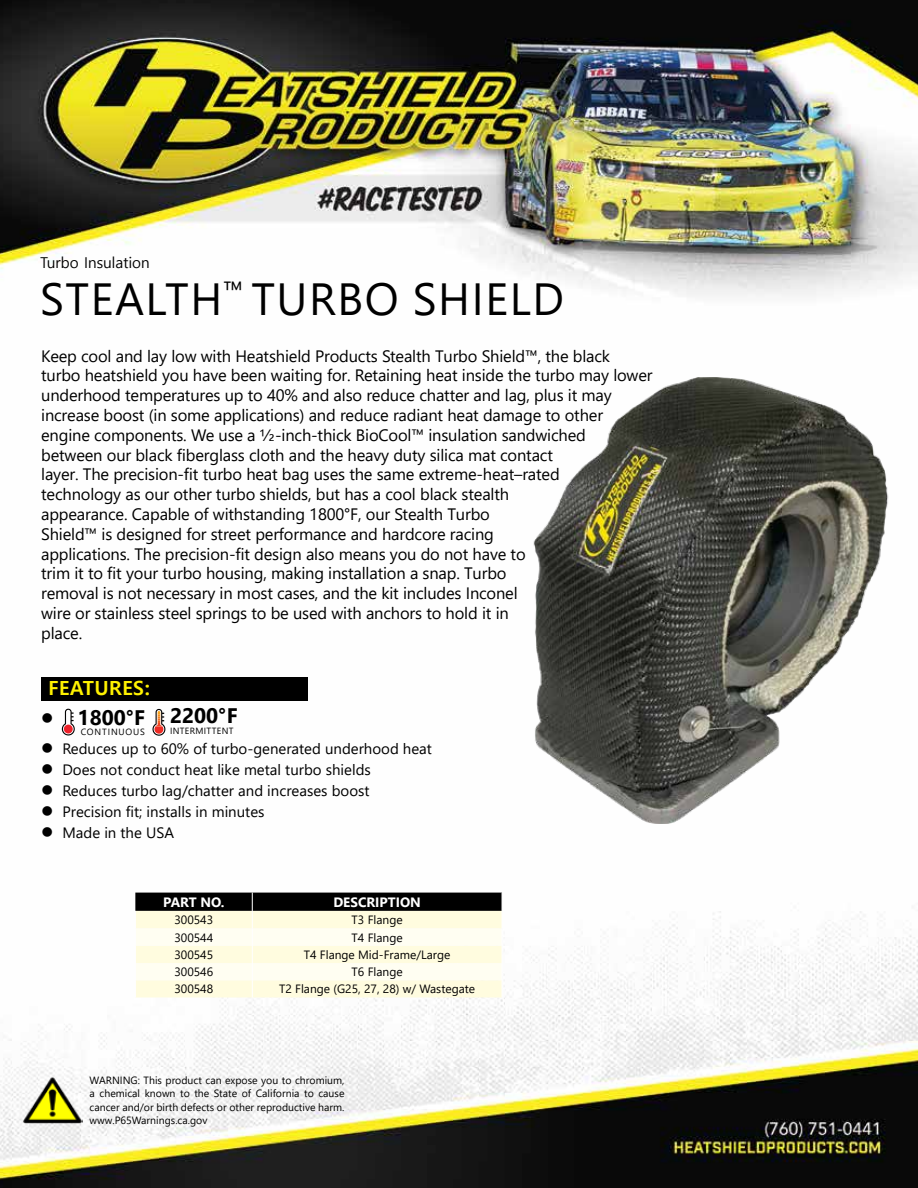
<style>
.page{position:relative;width:918px;height:1188px;background:#fff}
.page>*{position:absolute;margin:0;border:0;box-sizing:border-box;transform-origin:0 0}
.t1{font:45px "Segoe UI";letter-spacing:.035em;color:#000}
.t2{font:700 21px "Segoe UI";color:#000}
.t3{font:700 19.5px "Malgun Gothic";letter-spacing:.02em;color:#fff200}
.t4{font:16.5px/19.8px "Segoe UI";letter-spacing:-.01em;color:#000}
.t5{font:15px/21px "Segoe UI";color:#000}
.t6{font:15px "Malgun Gothic";color:#000}
.t7{font:700 13.5px "Segoe UI";color:#fff}
.t8{font:12px "Segoe UI";color:#000}
.t9{font:10.5px/13.5px "Segoe UI";color:#000;text-align:justify}
.t10{font:9px "Segoe UI";letter-spacing:.045em;color:#000}
.t11{font:9px "Segoe UI";letter-spacing:.095em;color:#000}
</style>
<div class="page">
<img style="left:0;top:0;width:918px;height:1188px">
<img style="left:23px;top:1076px;width:60px;height:48px">
<svg style="left:135px;top:893px;width:368px;height:104px"></svg>
<div style="left:41px;top:677px;width:267px;height:24px;background:#000"></div>
<svg style="left:152px;top:709px;width:13px;height:27px"></svg>
<svg style="left:62px;top:709px;width:13px;height:27px"></svg>
<div style="left:64px;top:725px;width:9px;height:8px;background:#ed2029;border-radius:50%"></div>
<img style="left:524px;top:377px;width:372px;height:446px">
<svg style="left:43px;top:713px;width:9px;height:10px"></svg>
<svg style="left:43px;top:743px;width:9px;height:10px"></svg>
<svg style="left:43px;top:764px;width:9px;height:10px"></svg>
<svg style="left:43px;top:785px;width:9px;height:10px"></svg>
<svg style="left:43px;top:806px;width:9px;height:10px"></svg>
<svg style="left:43px;top:827px;width:9px;height:10px"></svg>
<p class="t6" style="left:40px;top:254px;width:111px">Turbo Insulation</p>
<h1 class="t1" style="left:40px;top:256px;width:525px">STEALTH<sup>™</sup> TURBO SHIELD</h1>
<p class="t4" style="left:41px;top:344px;width:613px">Keep cool and lay low with Heatshield Products Stealth Turbo Shield™, the black turbo heatshield you have been waiting for. Retaining heat inside the turbo may lower underhood temperatures up to 40% and also reduce chatter and lag, plus it may increase boost (in some applications) and reduce radiant heat damage to other engine components. We use a ½-inch-thick BioCool™ insulation sandwiched<br>between our black fiberglass cloth and the heavy duty silica mat contact<br>layer. The precision-fit turbo heat bag uses the same extreme-heat–rated<br>technology as our other turbo shields, but has a cool black stealth<br>appearance. Capable of withstanding 1800°F, our Stealth Turbo<br>Shield™ is designed for street performance and hardcore racing<br>applications. The precision-fit design also means you do not have to<br>trim it to fit your turbo housing, making installation a snap. Turbo<br>removal is not necessary in most cases, and the kit includes Inconel<br>wire or stainless steel springs to be used with anchors to hold it in<br>place.</p>
<p class="t3" style="left:48px;top:677px;width:103px">FEATURES:</p>
<p class="t2" style="left:78px;top:697px;width:69px">1800°F</p>
<p class="t11" style="left:81px;top:723px;width:66px">CONTINUOUS</p>
<p class="t2" style="left:170px;top:696px;width:69px">2200°F</p>
<p class="t10" style="left:170px;top:722px;width:65px">INTERMITTENT</p>
<p class="t5" style="left:62px;top:737px;width:371px">Reduces up to 60% of turbo-generated underhood heat Does not conduct heat like metal turbo shields<br>Reduces turbo lag/chatter and increases boost Precision fit; installs in minutes<br>Made in the USA</p>
<p class="t7" style="left:163px;top:889px;width:63px">PART NO.</p>
<p class="t7" style="left:333px;top:889px;width:89px">DESCRIPTION</p>
<p class="t8" style="left:174px;top:909px;width:40px">300543</p>
<p class="t8" style="left:352px;top:909px;width:53px">T3 Flange</p>
<p class="t8" style="left:174px;top:926px;width:40px">300544</p>
<p class="t8" style="left:352px;top:926px;width:53px">T4 Flange</p>
<p class="t8" style="left:174px;top:943px;width:40px">300545</p>
<p class="t8" style="left:304px;top:943px;width:148px">T4 Flange Mid-Frame/Large</p>
<p class="t8" style="left:174px;top:960px;width:40px">300546</p>
<p class="t8" style="left:352px;top:960px;width:53px">T6 Flange</p>
<p class="t8" style="left:174px;top:978px;width:40px">300548</p>
<p class="t8" style="left:279px;top:978px;width:198px">T2 Flange (G25, 27, 28) w/ Wastegate</p>
<p class="t9" style="left:90px;top:1073px;width:256px">WARNING: This product can expose you to chromium, a chemical known to the State of California to cause cancer and/or birth defects or other reproductive harm. www.P65Warnings.ca.gov</p>
</div>
